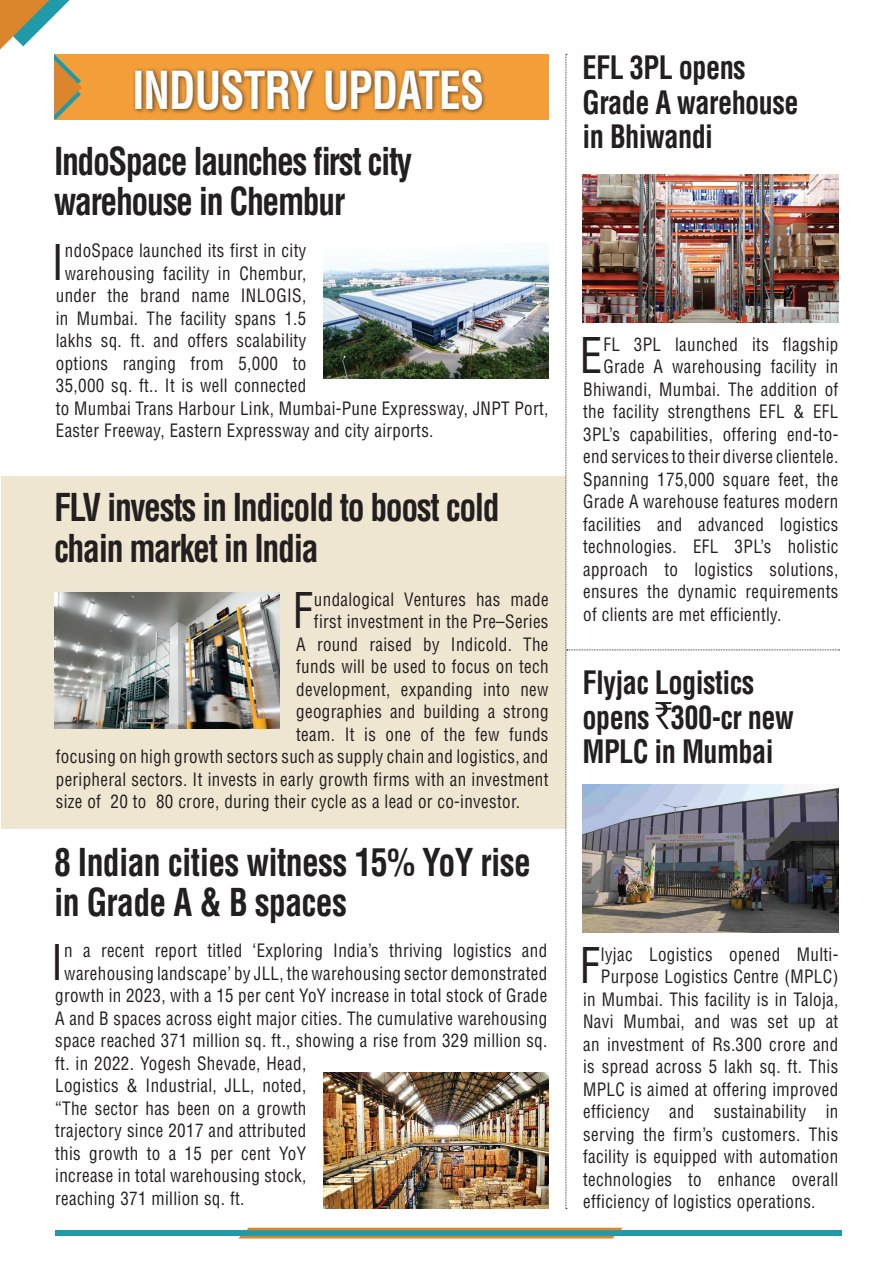
<style>
.page{position:relative;width:893px;height:1263px;background:#fff}
.page>*{position:absolute;margin:0;border:0;box-sizing:border-box;transform-origin:0 0}
.t1{font:700 condensed 51px "Helvetica";letter-spacing:-.02em;color:#fff;scale:.85 1}
.t2{font:condensed 48px "Helvetica";color:#231f20;scale:.95 1}
.t3{font:700 condensed 37.5px/40.5px "Helvetica";letter-spacing:-.04em;color:#231f20;scale:.9 1}
.t4{font:700 condensed 37.5px/40.5px "Helvetica";letter-spacing:-.02em;color:#231f20;scale:.9 1}
.t5{font:700 condensed 31.5px/34.5px "Helvetica";letter-spacing:-.02em;color:#231f20;scale:.9 1}
.t6{font:condensed 18px "Helvetica";letter-spacing:.02em;color:#231f20;scale:.95 1}
</style>
<div class="page">
<div style="left:1px;top:476px;width:565px;height:352px;background:#eee6d0"></div>
<div style="left:54px;top:54px;width:495px;height:65px;background:#f49e39"></div>
<div style="left:132px;top:66px;width:355px;height:48px;background:#231f20;opacity:.75"></div>
<img style="left:323px;top:247px;width:226px;height:131px">
<img style="left:323px;top:1073px;width:226px;height:136px">
<img style="left:54px;top:592px;width:225px;height:136px">
<div style="left:55px;top:1230px;width:787px;height:6px;background:#1e9aa8"></div>
<svg style="left:239px;top:1236px;width:376px;height:2px"></svg>
<svg style="left:246px;top:1228px;width:377px;height:2px"></svg>
<img style="left:566px;top:54px;width:274px;height:1155px">
<svg style="left:0;top:0;width:82px;height:119px"></svg>
<h1 class="t1" style="left:132px;top:58px;width:415px">IN DUSTRY UPDATES</h1>
<h3 class="t3" style="left:54px;top:140px;width:399px">IndoSpace launches first city warehouse in Chembur</h3>
<h2 class="t2" style="left:51px;top:232px;width:15px">I</h2>
<p class="t6" style="left:65px;top:239px;width:256px">ndoSpace launched its first in city</p>
<p class="t6" style="left:65px;top:262px;width:256px">warehousing facility in Chembur,</p>
<p class="t6" style="left:56px;top:284px;width:265px">under the brand name INLOGIS,</p>
<p class="t6" style="left:56px;top:307px;width:265px">in Mumbai. The facility spans 1.5</p>
<p class="t6" style="left:56px;top:329px;width:265px">lakhs sq. ft. and offers scalability</p>
<p class="t6" style="left:56px;top:352px;width:265px">options ranging from 5,000 to</p>
<p class="t6" style="left:56px;top:374px;width:265px">35,000 sq. ft.. It is well connected</p>
<p class="t6" style="left:56px;top:397px;width:520px">to Mumbai Trans Harbour Link, Mumbai-Pune Expressway, JNPT Port,</p>
<p class="t6" style="left:56px;top:419px;width:399px">Easter Freeway, Eastern Expressway and city airports.</p>
<h3 class="t3" style="left:54px;top:487px;width:497px">FLV invests in Indicold to boost cold chain market in India</h3>
<h2 class="t2" style="left:293px;top:581px;width:23px">F</h2>
<p class="t6" style="left:314px;top:588px;width:248px">undalogical Ventures has made</p>
<p class="t6" style="left:314px;top:610px;width:248px">first investment in the Pre–Series</p>
<p class="t6" style="left:296px;top:633px;width:267px">A round raised by Indicold. The</p>
<p class="t6" style="left:296px;top:655px;width:267px">funds will be used to focus on tech</p>
<p class="t6" style="left:296px;top:678px;width:267px">development, expanding into new</p>
<p class="t6" style="left:296px;top:700px;width:267px">geographies and building a strong</p>
<p class="t6" style="left:296px;top:723px;width:267px">team. It is one of the few funds</p>
<p class="t6" style="left:56px;top:745px;width:520px">focusing on high growth sectors such as supply chain and logistics, and</p>
<p class="t6" style="left:56px;top:768px;width:520px">peripheral sectors. It invests in early growth firms with an investment</p>
<p class="t6" style="left:56px;top:790px;width:490px">size of ₹20 to ₹80 crore, during their cycle as a lead or co-investor.</p>
<h3 class="t4" style="left:54px;top:842px;width:532px">8 Indian cities witness 15% YoY rise in Grade A &amp; B spaces</h3>
<h2 class="t2" style="left:51px;top:932px;width:15px">I</h2>
<p class="t6" style="left:64px;top:939px;width:510px">n a recent report titled ‘Exploring India’s thriving logistics and</p>
<p class="t6" style="left:64px;top:962px;width:510px">warehousing landscape’ by JLL, the warehousing sector demonstrated</p>
<p class="t6" style="left:55px;top:984px;width:519px">growth in 2023, with a 15 per cent YoY increase in total stock of Grade</p>
<p class="t6" style="left:55px;top:1007px;width:519px">A and B spaces across eight major cities. The cumulative warehousing</p>
<p class="t6" style="left:55px;top:1029px;width:520px">space reached 371 million sq. ft., showing a rise from 329 million sq.</p>
<p class="t6" style="left:55px;top:1052px;width:266px">ft. in 2022. Yogesh Shevade, Head,</p>
<p class="t6" style="left:55px;top:1074px;width:266px">Logistics &amp; Industrial, JLL, noted,</p>
<p class="t6" style="left:55px;top:1097px;width:266px">“The sector has been on a growth</p>
<p class="t6" style="left:55px;top:1119px;width:266px">trajectory since 2017 and attributed</p>
<p class="t6" style="left:55px;top:1142px;width:266px">this growth to a 15 per cent YoY</p>
<p class="t6" style="left:55px;top:1164px;width:266px">increase in total warehousing stock,</p>
<p class="t6" style="left:55px;top:1187px;width:201px">reaching 371 million sq. ft.</p>
<h3 class="t5" style="left:583px;top:50px;width:242px">EFL 3PL opens<br>Grade A warehouse in Bhiwandi</h3>
<h2 class="t2" style="left:580px;top:326px;width:25px">E</h2>
<p class="t6" style="left:603px;top:333px;width:249px">FL 3PL launched its flagship</p>
<p class="t6" style="left:603px;top:355px;width:249px">Grade A warehousing facility in</p>
<p class="t6" style="left:583px;top:378px;width:270px">Bhiwandi, Mumbai. The addition of</p>
<p class="t6" style="left:583px;top:400px;width:270px">the facility strengthens EFL &amp; EFL</p>
<p class="t6" style="left:583px;top:423px;width:270px">3PL’s capabilities, offering end-to-</p>
<p class="t6" style="left:583px;top:445px;width:270px">end services to their diverse clientele.</p>
<p class="t6" style="left:583px;top:468px;width:270px">Spanning 175,000 square feet, the</p>
<p class="t6" style="left:583px;top:490px;width:270px">Grade A warehouse features modern</p>
<p class="t6" style="left:583px;top:513px;width:270px">facilities and advanced logistics</p>
<p class="t6" style="left:583px;top:535px;width:270px">technologies. EFL 3PL’s holistic</p>
<p class="t6" style="left:583px;top:558px;width:270px">approach to logistics solutions,</p>
<p class="t6" style="left:583px;top:580px;width:270px">ensures the dynamic requirements</p>
<p class="t6" style="left:583px;top:603px;width:210px">of clients are met efficiently.</p>
<h3 class="t5" style="left:583px;top:665px;width:236px">Flyjac Logistics opens 300-cr new<br>MPLC</h3>
<h3 class="t5" style="left:655px;top:734px;width:134px">in Mumbai</h3>
<h2 class="t2" style="left:580px;top:936px;width:23px">F</h2>
<p class="t6" style="left:601px;top:943px;width:251px">lyjac Logistics opened Multi-</p>
<p class="t6" style="left:601px;top:965px;width:251px">Purpose Logistics Centre (MPLC)</p>
<p class="t6" style="left:583px;top:988px;width:270px">in Mumbai. This facility is in Taloja,</p>
<p class="t6" style="left:583px;top:1010px;width:270px">Navi Mumbai, and was set up at</p>
<p class="t6" style="left:583px;top:1033px;width:270px">an investment of Rs.300 crore and</p>
<p class="t6" style="left:583px;top:1055px;width:270px">is spread across 5 lakh sq. ft. This</p>
<p class="t6" style="left:583px;top:1078px;width:270px">MPLC is aimed at offering improved</p>
<p class="t6" style="left:583px;top:1100px;width:270px">efficiency and sustainability in</p>
<p class="t6" style="left:583px;top:1123px;width:270px">serving the firm’s customers. This</p>
<p class="t6" style="left:583px;top:1145px;width:270px">facility is equipped with automation</p>
<p class="t6" style="left:583px;top:1168px;width:270px">technologies to enhance overall</p>
<p class="t6" style="left:583px;top:1190px;width:246px">efficiency of logistics operations.</p>
</div>
